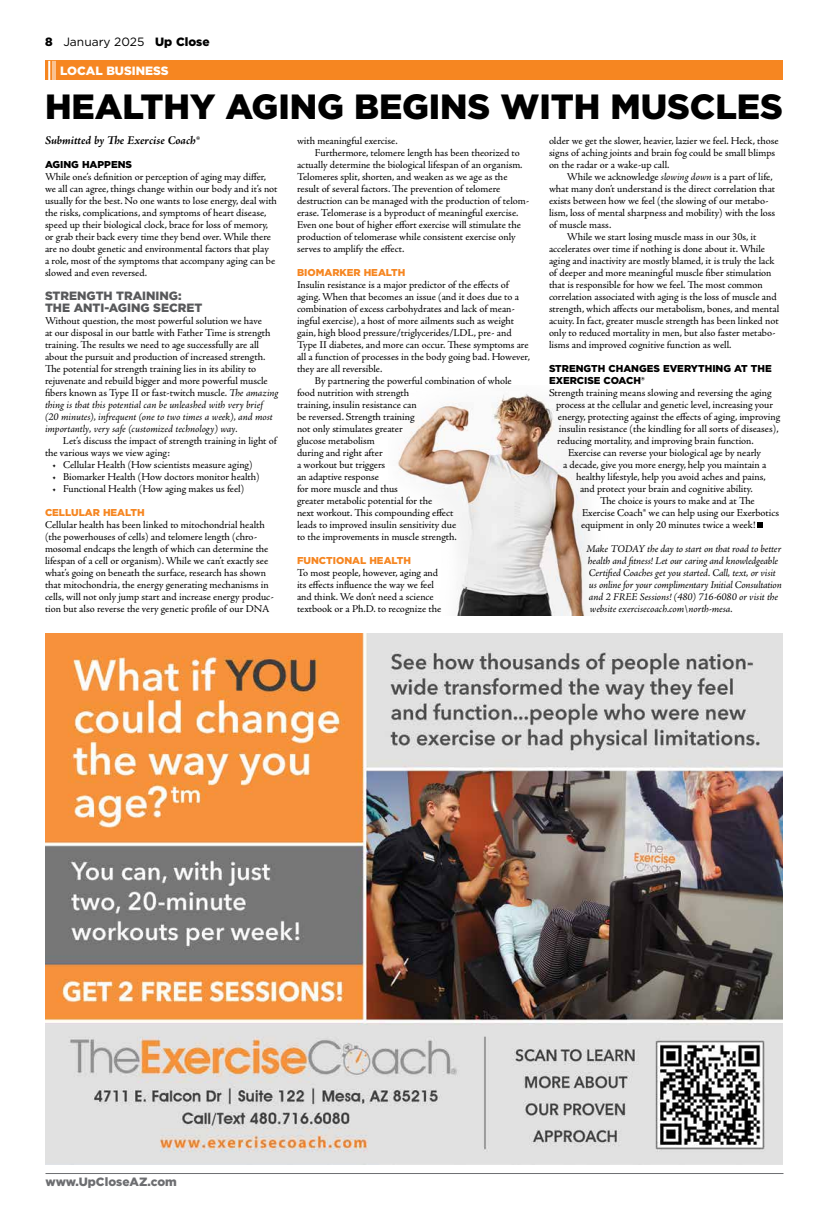
<style>
.page{position:relative;width:819px;height:1224px;background:#fff}
.page>*{position:absolute;margin:0;border:0;box-sizing:border-box;transform-origin:0 0}
.t1{font:900 35px "Gotham";letter-spacing:-.005em;color:#000}
.t2{font:900 12px/12px "Gotham";color:#58595b}
.t3{font:italic 700 12px "Adobe Jenson Pro";color:#000}
.t4{font:12px "Gotham";color:#000}
.t5{font:900 12px "Gotham";color:#6d6e71}
.t6{font:900 12px "Gotham";color:#fff}
.t7{font:10.5px/12px "Adobe Jenson Pro";letter-spacing:-.005em;color:#000}
.t8{font:italic 10.5px/12px "Adobe Jenson Pro";letter-spacing:-.01em;color:#000}
.t9{font:900 10px/12px "Gotham";color:#000}
.t10{font:900 10px "Gotham";color:#f68621}
.s1{font-weight:900}
.s2{font-style:italic}
</style>
<div class="page">
<hr style="left:46px;top:1173px;width:738px;height:1px;background:#6d6e71">
<img style="left:398px;top:393px;width:190px;height:223px">
<img style="left:45px;top:634px;width:738px;height:531px">
<div style="left:45px;top:61px;width:738px;height:19px;background:#f68621"></div>
<svg style="left:48px;top:61px;width:8px;height:19px"></svg>
<svg style="left:758px;top:523px;width:5px;height:5px"></svg>
<p class="t4" style="left:45px;top:34px;width:166px"><span class="s1">8</span> January 2025 <span class="s1">Up Close</span></p>
<p class="t6" style="left:60px;top:62px;width:110px">LOCAL BUSINESS</p>
<h1 class="t1" style="left:45px;top:83px;width:740px">HEALTHY AGING BEGINS WITH MUSCLES</h1>
<p class="t3" style="left:45px;top:133px;width:156px">Submitted by The Exercise Coach®</p>
<p class="t9" style="left:45px;top:158px;width:89px">AGING HAPPENS</p>
<p class="t7" style="left:45px;top:171px;width:234px">While one’s definition or perception of aging may differ, we all can agree, things change within our body and it’s not usually for the best. No one wants to lose energy, deal with the risks, complications, and symptoms of heart disease, speed up their biological clock, brace for loss of memory, or grab their back every time they bend over. While there are no doubt genetic and environmental factors that play<br>a role, most of the symptoms that accompany aging can be slowed and even reversed.</p>
<p class="t2" style="left:45px;top:290px;width:159px">STRENGTH TRAINING:<br>THE ANTI-AGING SECRET</p>
<p class="t7" style="left:45px;top:315px;width:235px">Without question, the most powerful solution we have<br>at our disposal in our battle with Father Time is strength training. The results we need to age successfully are all about the pursuit and production of increased strength.<br>The potential for strength training lies in its ability to rejuvenate and rebuild bigger and more powerful muscle fibers known as Type II or fast-twitch muscle. <span class="s2">The amazing thing is that this potential can be unleashed with very brief (20 minutes), infrequent (one to two times a week), and most importantly, very safe (customized technology) way.</span></p>
<p class="t7" style="left:45px;top:435px;width:233px;text-indent:18px">Let’s discuss the impact of strength training in light of the various ways we view aging:</p>
<p class="t7" style="left:52px;top:459px;width:202px">• Cellular Health (How scientists measure aging)</p>
<p class="t7" style="left:52px;top:471px;width:209px">• Biomarker Health (How doctors monitor health)</p>
<p class="t7" style="left:52px;top:483px;width:194px">• Functional Health (How aging makes us feel)</p>
<p class="t10" style="left:45px;top:506px;width:101px">CELLULAR HEALTH</p>
<p class="t7" style="left:45px;top:519px;width:230px">Cellular health has been linked to mitochondrial health (the powerhouses of cells) and telomere length (chro&shy;mosomal endcaps the length of which can determine the lifespan of a cell or organism). While we can’t exactly see what’s going on beneath the surface, research has shown that mitochondria, the energy generating mechanisms in cells, will not only jump start and increase energy produc&shy;tion but also reverse the very genetic profile of our DNA</p>
<p class="t7" style="left:297px;top:135px;width:102px">with meaningful exercise.</p>
<p class="t7" style="left:315px;top:147px;width:206px">Furthermore, telomere length has been theorized to</p>
<p class="t7" style="left:297px;top:159px;width:227px">actually determine the biological lifespan of an organism.</p>
<p class="t7" style="left:297px;top:171px;width:212px">Telomeres split, shorten, and weaken as we age as the</p>
<p class="t7" style="left:297px;top:183px;width:205px">result of several factors. The prevention of telomere</p>
<p class="t7" style="left:297px;top:195px;width:234px">destruction can be managed with the production of telom-</p>
<p class="t7" style="left:297px;top:207px;width:223px">erase. Telomerase is a byproduct of meaningful exercise.</p>
<p class="t7" style="left:297px;top:219px;width:225px">Even one bout of higher effort exercise will stimulate the</p>
<p class="t7" style="left:297px;top:231px;width:220px">production of telomerase while consistent exercise only</p>
<p class="t7" style="left:297px;top:243px;width:109px">serves to amplify the effect.</p>
<p class="t10" style="left:297px;top:266px;width:110px">BIOMARKER HEALTH</p>
<p class="t7" style="left:297px;top:279px;width:213px">Insulin resistance is a major predictor of the effects of</p>
<p class="t7" style="left:297px;top:291px;width:224px">aging. When that becomes an issue (and it does due to a</p>
<p class="t7" style="left:297px;top:303px;width:220px">combination of excess carbohydrates and lack of mean-</p>
<p class="t7" style="left:297px;top:315px;width:219px">ingful exercise), a host of more ailments such as weight</p>
<p class="t7" style="left:297px;top:327px;width:216px">gain, high blood pressure/triglycerides/LDL, pre- and</p>
<p class="t7" style="left:297px;top:339px;width:233px">Type II diabetes, and more can occur. These symptoms are</p>
<p class="t7" style="left:297px;top:351px;width:235px">all a function of processes in the body going bad. However,</p>
<p class="t7" style="left:297px;top:363px;width:87px">they are all reversible.</p>
<p class="t7" style="left:315px;top:375px;width:198px">By partnering the powerful combination of whole</p>
<p class="t7" style="left:297px;top:387px;width:114px">food nutrition with strength</p>
<p class="t7" style="left:297px;top:399px;width:121px">training, insulin resistance can</p>
<p class="t7" style="left:297px;top:411px;width:119px">be reversed. Strength training</p>
<p class="t7" style="left:297px;top:423px;width:107px">not only stimulates greater</p>
<p class="t7" style="left:297px;top:435px;width:79px">glucose metabolism</p>
<p class="t7" style="left:297px;top:447px;width:87px">during and right after</p>
<p class="t7" style="left:297px;top:459px;width:90px">a workout but triggers</p>
<p class="t7" style="left:297px;top:471px;width:84px">an adaptive response</p>
<p class="t7" style="left:297px;top:483px;width:103px">for more muscle and thus</p>
<p class="t7" style="left:297px;top:495px;width:137px">greater metabolic potential for the</p>
<p class="t7" style="left:297px;top:507px;width:158px">next workout. This compounding effect</p>
<p class="t7" style="left:297px;top:519px;width:161px">leads to improved insulin sensitivity due</p>
<p class="t7" style="left:297px;top:531px;width:161px">to the improvements in muscle strength.</p>
<p class="t10" style="left:297px;top:554px;width:115px">FUNCTIONAL HEALTH</p>
<p class="t7" style="left:297px;top:567px;width:146px">To most people, however, aging and its effects influence the way we feel and think. We don’t need a science textbook or a Ph.D. to recognize the</p>
<p class="t7" style="left:549px;top:135px;width:231px">older we get the slower, heavier, lazier we feel. Heck, those signs of aching joints and brain fog could be small blimps on the radar or a wake-up call.</p>
<p class="t7" style="left:567px;top:171px;width:207px">While we acknowledge <span class="s2">slowing down</span> is a part of life,</p>
<p class="t7" style="left:549px;top:183px;width:228px">what many don’t understand is the direct correlation that</p>
<p class="t7" style="left:549px;top:195px;width:221px">exists between how we feel (the slowing of our metabo-</p>
<p class="t7" style="left:549px;top:207px;width:228px">lism, loss of mental sharpness and mobility) with the loss</p>
<p class="t7" style="left:549px;top:219px;width:64px">of muscle mass.</p>
<p class="t7" style="left:567px;top:231px;width:191px">While we start losing muscle mass in our 30s, it</p>
<p class="t7" style="left:549px;top:243px;width:218px">accelerates over time if nothing is done about it. While</p>
<p class="t7" style="left:549px;top:255px;width:227px">aging and inactivity are mostly blamed, it is truly the lack</p>
<p class="t7" style="left:549px;top:267px;width:224px">of deeper and more meaningful muscle fiber stimulation</p>
<p class="t7" style="left:549px;top:279px;width:215px">that is responsible for how we feel. The most common</p>
<p class="t7" style="left:549px;top:291px;width:229px">correlation associated with aging is the loss of muscle and</p>
<p class="t7" style="left:549px;top:303px;width:232px">strength, which affects our metabolism, bones, and mental</p>
<p class="t7" style="left:549px;top:315px;width:231px">acuity. In fact, greater muscle strength has been linked not</p>
<p class="t7" style="left:549px;top:327px;width:228px">only to reduced mortality in men, but also faster metabo-</p>
<p class="t7" style="left:549px;top:339px;width:184px">lisms and improved cognitive function as well.</p>
<p class="t9" style="left:549px;top:362px;width:224px">STRENGTH CHANGES EVERYTHING AT THE<br>EXERCISE COACH®</p>
<p class="t7" style="left:549px;top:387px;width:224px">Strength training means slowing and reversing the aging</p>
<p class="t7" style="left:556px;top:399px;width:219px">process at the cellular and genetic level, increasing your</p>
<p class="t7" style="left:558px;top:411px;width:224px">energy, protecting against the effects of aging, improving</p>
<p class="t7" style="left:559px;top:423px;width:221px">insulin resistance (the kindling for all sorts of diseases),</p>
<p class="t7" style="left:557px;top:435px;width:198px">reducing mortality, and improving brain function.</p>
<p class="t7" style="left:568px;top:447px;width:195px">Exercise can reverse your biological age by nearly</p>
<p class="t7" style="left:563px;top:459px;width:205px">a decade, give you more energy, help you maintain a</p>
<p class="t7" style="left:576px;top:471px;width:191px">healthy lifestyle, help you avoid aches and pains,</p>
<p class="t7" style="left:580px;top:483px;width:174px">and protect your brain and cognitive ability.</p>
<p class="t7" style="left:600px;top:495px;width:156px">The choice is yours to make and at The</p>
<p class="t7" style="left:582px;top:507px;width:199px">Exercise Coach® we can help using our Exerbotics</p>
<p class="t7" style="left:581px;top:519px;width:176px">equipment in only 20 minutes twice a week!</p>
<p class="t8" style="left:586px;top:543px;width:197px">Make TODAY the day to start on that road to better health and fitness! Let our caring and knowledgeable Certified Coaches get you started. Call, text, or visit us online for your complimentary Initial Consultation and 2 FREE Sessions! (480) 716-6080 or visit the website exercisecoach.com\north-mesa.</p>
<p class="t5" style="left:46px;top:1173px;width:133px">www.UpCloseAZ.com</p>
</div>
